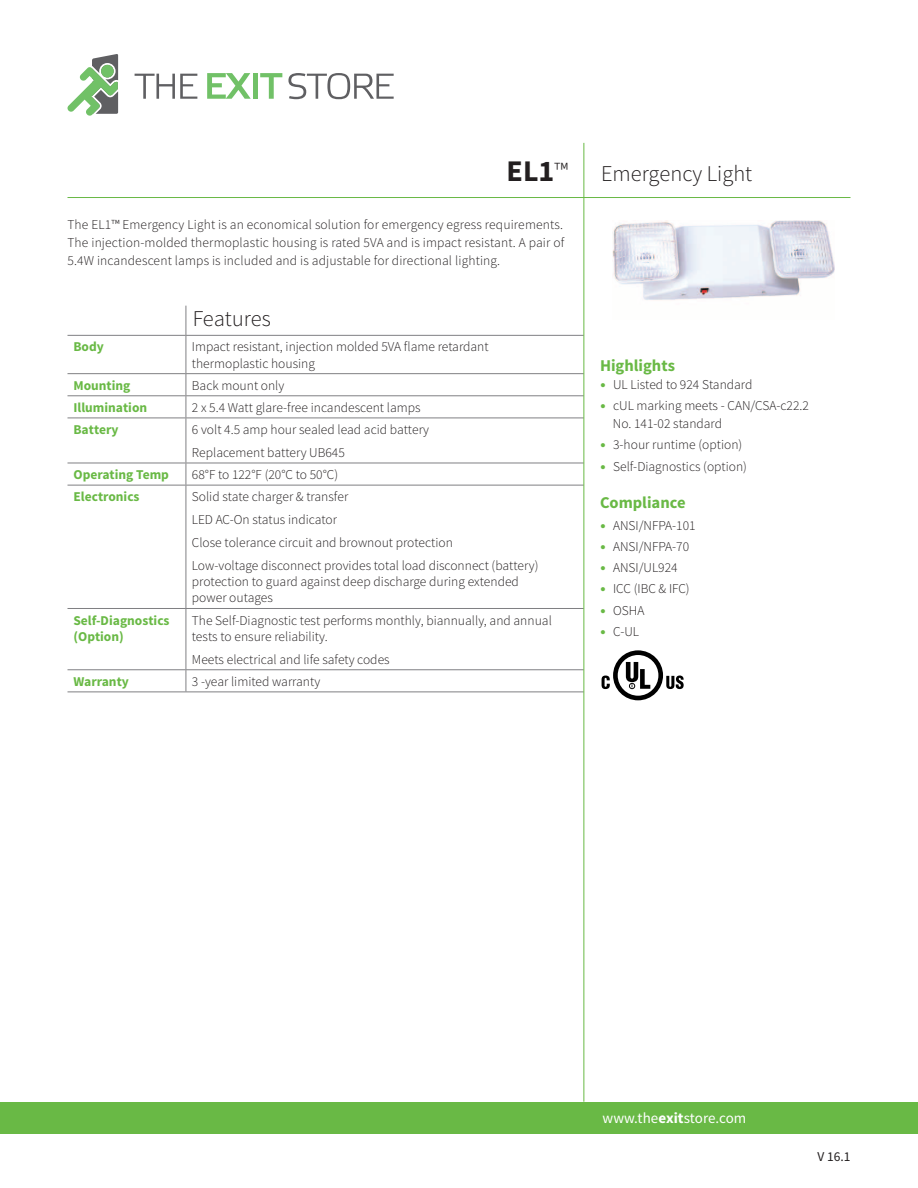
<style>
.page{position:relative;width:918px;height:1188px;background:#fff}
.page>*{position:absolute;margin:0;border:0;box-sizing:border-box;transform-origin:0 0}
.t1{font:700 30px "Source Sans Pro";color:#231f20}
.t2{font:300 22.5px "Source Sans Pro";color:#231f20}
.t3{font:700 16.5px "Source Sans Pro";color:#69b945}
.t4{font:15px "Source Sans Pro";color:#fff}
.t5{font:300 13.5px/21.3px "Source Sans Pro";color:#231f20}
.t6{font:700 13.5px/16.2px "Source Sans Pro";color:#69b945}
.t7{font:13.5px "Source Sans Pro";color:#231f20}
.s1{font-weight:300;font-size:22.5px}
.s2{font-weight:700}
</style>
<div class="page">
<div style="left:0;top:1103px;width:918px;height:31px;background:#69b945"></div>
<hr style="left:68px;top:197px;width:782px;height:1px;background:#69b945">
<img style="left:613px;top:220px;width:222px;height:80px">
<svg style="left:135px;top:74px;width:62px;height:25px"></svg>
<svg style="left:207px;top:73px;width:44px;height:26px"></svg>
<div style="left:253px;top:73px;width:5px;height:26px;background:#71c167"></div>
<svg style="left:260px;top:73px;width:22px;height:26px"></svg>
<svg style="left:288px;top:73px;width:106px;height:26px"></svg>
<svg style="left:68px;top:54px;width:50px;height:62px"></svg>
<div style="left:101px;top:65px;width:13px;height:13px;background:#71c167;border-radius:50%"></div>
<hr style="left:68px;top:608px;width:118px;height:1px;background:#808083">
<hr style="left:186px;top:608px;width:398px;height:1px;background:#808083">
<hr style="left:68px;top:669px;width:118px;height:1px;background:#808083">
<hr style="left:186px;top:669px;width:398px;height:1px;background:#808083">
<hr style="left:68px;top:692px;width:118px;height:1px;background:#808083">
<hr style="left:186px;top:692px;width:398px;height:1px;background:#808083">
<svg style="left:186px;top:306px;width:1px;height:29px"></svg>
<hr style="left:186px;top:336px;width:1px;height:37px;background:#808083">
<svg style="left:186px;top:374px;width:1px;height:44px"></svg>
<hr style="left:186px;top:418px;width:1px;height:45px;background:#808083">
<svg style="left:186px;top:464px;width:1px;height:21px"></svg>
<hr style="left:186px;top:485px;width:1px;height:123px;background:#808083">
<hr style="left:186px;top:609px;width:1px;height:60px;background:#808083">
<svg style="left:186px;top:670px;width:1px;height:22px"></svg>
<hr style="left:186px;top:335px;width:398px;height:1px;background:#808083">
<hr style="left:68px;top:335px;width:118px;height:1px;background:#808083">
<hr style="left:68px;top:418px;width:118px;height:1px;background:#808083">
<hr style="left:186px;top:418px;width:398px;height:1px;background:#808083">
<hr style="left:68px;top:373px;width:118px;height:1px;background:#808083">
<hr style="left:186px;top:373px;width:398px;height:1px;background:#808083">
<hr style="left:68px;top:395px;width:118px;height:1px;background:#808083">
<hr style="left:186px;top:395px;width:398px;height:1px;background:#808083">
<hr style="left:68px;top:463px;width:118px;height:1px;background:#808083">
<hr style="left:186px;top:463px;width:398px;height:1px;background:#808083">
<hr style="left:68px;top:485px;width:118px;height:1px;background:#808083">
<hr style="left:186px;top:485px;width:398px;height:1px;background:#808083">
<hr style="left:584px;top:143px;width:1px;height:959px;background:#69b945">
<svg style="left:602px;top:650px;width:82px;height:50px"></svg>
<h1 class="t1" style="left:507px;top:152px;width:63px">EL1<span class="s1">™</span></h1>
<p class="t5" style="left:68px;top:216px;width:498px;line-height:18px;text-align:justify">The EL1™ Emergency Light is an economical solution for emergency egress requirements.<br>The injection-molded thermoplastic housing is rated 5VA and is impact resistant. A pair of 5.4W incandescent lamps is included and is adjustable for directional lighting.</p>
<h2 class="t2" style="left:193px;top:304px;width:80px">Features</h2>
<p class="t6" style="left:74px;top:339px;width:32px">Body</p>
<p class="t5" style="left:192px;top:339px;width:298px;line-height:16.2px">Impact resistant, injection molded 5VA flame retardant thermoplastic housing</p>
<p class="t6" style="left:74px;top:378px;width:58px">Mounting</p>
<p class="t5" style="left:192px;top:375px;width:94px">Back mount only</p>
<p class="t6" style="left:74px;top:400px;width:75px">Illumination</p>
<p class="t5" style="left:192px;top:397px;width:230px">2 x 5.4 Watt glare-free incandescent lamps</p>
<p class="t6" style="left:74px;top:422px;width:47px">Battery</p>
<p class="t5" style="left:192px;top:418px;width:239px;line-height:23px">6 volt 4.5 amp hour sealed lead acid battery<br>Replacement battery UB645</p>
<p class="t6" style="left:74px;top:467px;width:97px">Operating Temp</p>
<p class="t5" style="left:192px;top:464px;width:148px">68°F to 122°F (20°C to 50°C)</p>
<p class="t6" style="left:74px;top:489px;width:68px">Electronics</p>
<p class="t5" style="left:192px;top:485px;width:348px;line-height:23px">Solid state charger &amp; transfer<br>LED AC-On status indicator<br>Close tolerance circuit and brownout protection<br>Low-voltage disconnect provides total load disconnect (battery)</p>
<p class="t5" style="left:192px;top:574px;width:329px;line-height:16.2px">protection to guard against deep discharge during extended power outages</p>
<p class="t6" style="left:74px;top:613px;width:98px">Self-Diagnostics (Option)</p>
<p class="t5" style="left:192px;top:612px;width:361px;line-height:16.2px">The Self-Diagnostic test performs monthly, biannually, and annual tests to ensure reliability.</p>
<p class="t5" style="left:192px;top:649px;width:199px">Meets electrical and life safety codes</p>
<p class="t6" style="left:74px;top:674px;width:57px">Warranty</p>
<p class="t5" style="left:192px;top:671px;width:130px">3 -year limited warranty</p>
<h2 class="t2" style="left:601px;top:160px;width:153px">Emergency Light</h2>
<p class="t3" style="left:600px;top:355px;width:77px">Highlights</p>
<p class="t5" style="left:613px;top:374px;width:197px">UL Listed to 924 Standard<br>cUL marking meets - CAN/CSA-c22.2</p>
<p class="t5" style="left:613px;top:413px;width:136px">No. 141-02 standard<br>3-hour runtime (option)<br>Self-Diagnostics (option)</p>
<p class="t3" style="left:600px;top:492px;width:87px">Compliance</p>
<p class="t5" style="left:613px;top:515px;width:84px">ANSI/NFPA-101<br>ANSI/NFPA-70<br>ANSI/UL924<br>ICC (IBC &amp; IFC)<br>OSHA<br>C-UL</p>
<p class="t4" style="left:603px;top:1109px;width:145px">www.the<span class="s2">exit</span>store.com</p>
<p class="t7" style="left:817px;top:1148px;width:35px">V 16.1</p>
</div>
